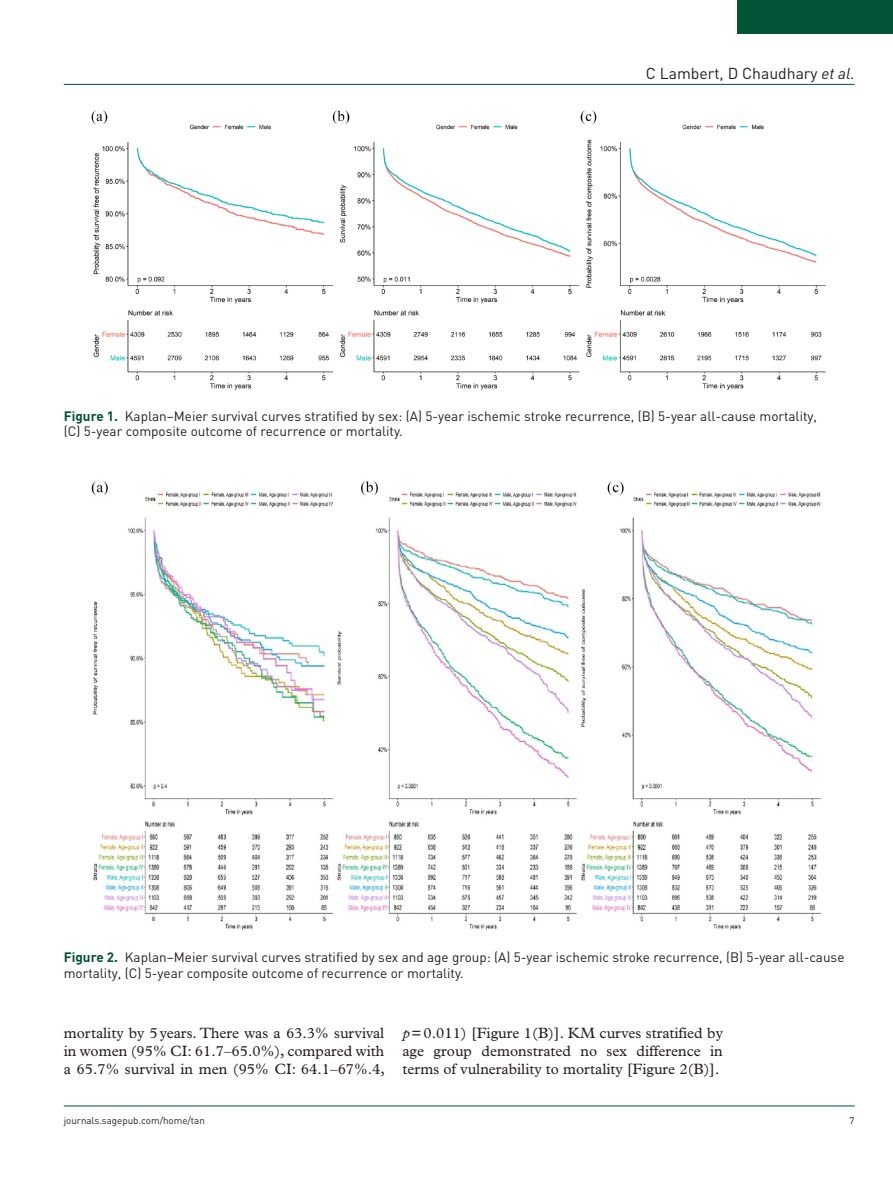
<style>
.page{position:relative;width:893px;height:1191px;background:#fff}
.page>*{position:absolute;margin:0;border:0;box-sizing:border-box;transform-origin:0 0}
.t1{font:15.75px "DIN";color:#231f20}
.t2{font:15px/18px "Plantin Std";color:#231f20;text-align:justify}
.t3{font:13.5px/15.8px "DIN";color:#231f20}
.t4{font:9.75px "DIN";color:#231f20}
.s1{font-style:italic}
.s2{font-weight:700;color:#015436}
</style>
<div class="page">
<hr style="left:64px;top:84px;width:791px;height:1px;background:#015436">
<hr style="left:64px;top:1105px;width:791px;height:1px;background:#015436">
<div style="left:738px;top:0;width:155px;height:34px;background:#015436"></div>
<img style="left:91px;top:110px;width:735px;height:280px">
<img style="left:91px;top:481px;width:731px;height:449px">
<p class="t1" style="left:646px;top:63px;width:210px">C Lambert, D Chaudhary <span class="s1">et al.</span></p>
<p class="t3" style="left:64px;top:407px;width:755px"><span class="s2">Figure 1.</span> Kaplan–Meier survival curves stratified by sex: (A) 5-year ischemic stroke recurrence, (B) 5-year all-cause mortality, (C) 5-year composite outcome of recurrence or mortality.</p>
<p class="t3" style="left:64px;top:949px;width:782px"><span class="s2">Figure 2.</span> Kaplan–Meier survival curves stratified by sex and age group: (A) 5-year ischemic stroke recurrence, (B) 5-year all-cause mortality, (C) 5-year composite outcome of recurrence or mortality.</p>
<p class="t2" style="left:64px;top:1024px;width:323px">mortality by 5years. There was a 63.3% survival in women (95% CI: 61.7–65.0%), compared with a 65.7% survival in men (95% CI: 64.1–67%.4,</p>
<p class="t2" style="left:402px;top:1024px;width:322px"><span class="s1">p</span>=0.011) [Figure 1(B)]. KM curves stratified by age group demonstrated no sex difference in terms of vulnerability to mortality [Figure 2(B)].</p>
<p class="t4" style="left:64px;top:1114px;width:143px">journals.sagepub.com/home/tan</p>
<p class="t4" style="left:850px;top:1114px;width:7px">7</p>
</div>
